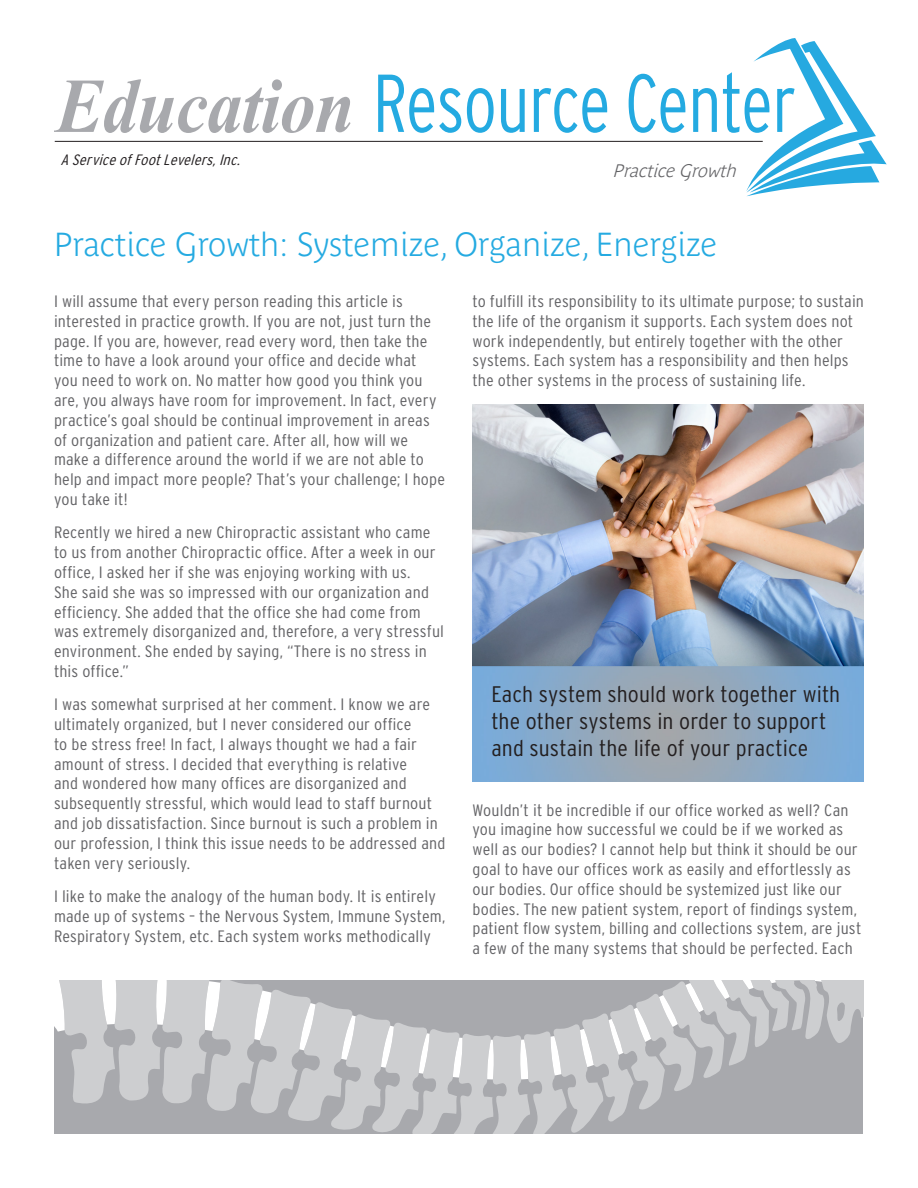
<style>
.page{position:relative;width:918px;height:1188px;background:#fff}
.page>*{position:absolute;margin:0;border:0;box-sizing:border-box;transform-origin:0 0}
.t1{font:300 condensed 81.9px "Interstate";letter-spacing:-.015em;color:#24aae1;scale:.91 1}
.t2{font:700 33px "Parisine Plus Std Clair";color:#25aae1}
.t3{font:300 condensed 22.5px/27px "Interstate";letter-spacing:.005em;color:#231f20;scale:1.09 1}
.t4{font:italic 700 18px "Parisine Plus Std Clair";color:#636366}
.t5{font:300 condensed 16.5px/19.8px "Interstate";letter-spacing:.01em;color:#636366;scale:1.09 1}
.t6{font:italic 300 condensed 15px "Interstate";color:#231f20;scale:1.09 1}
.s1{font-family:"Times New Roman";font-weight:700;font-style:italic;font-stretch:normal;font-size:77.55px;color:#a8a9ad}
</style>
<div class="page">
<svg style="left:55px;top:981px;width:808px;height:153px;background:#bdbec1"></svg>
<svg style="left:746px;top:38px;width:141px;height:158px"></svg>
<hr style="left:55px;top:141px;width:708px;height:1px;background:#231f20">
<img style="left:472px;top:405px;width:392px;height:376px">
<p class="t1" style="left:56px;top:57px;width:815px"><span class="s1">Education</span> Resource Center</p>
<p class="t6" style="left:60px;top:152px;width:170px">AServiceofFootLevelers,Inc.</p>
<p class="t4" style="left:613px;top:161px;width:130px">PracticeGrowth</p>
<p class="t2" style="left:54px;top:225px;width:665px">Practice Growth: Systemize, Organize, Energize</p>
<p class="t5" style="left:54px;top:291px;width:360px">I will assume that every person reading this article is interested in practice growth. If you are not, just turn the page. If you are, however, read every word, then take the time to have a look around your office and decide what<br>you need to work on. No matter how good you think you are, you always have room for improvement. In fact, every practice’s goal should be continual improvement in areas of organization and patient care. After all, how will we make a difference around the world if we are not able to help and impact more people? That’s your challenge; I hope you take it!</p>
<p class="t5" style="left:54px;top:523px;width:359px">Recently we hired a new Chiropractic assistant who came to us from another Chiropractic office. After a week in our office, I asked her if she was enjoying working with us.<br>She said she was so impressed with our organization and efficiency. She added that the office she had come from was extremely disorganized and, therefore, a very stressful environment. She ended by saying, “There is no stress in this office.”</p>
<p class="t5" style="left:54px;top:694px;width:361px">I was somewhat surprised at her comment. I know we are ultimately organized, but I never considered our office<br>to be stress free! In fact, I always thought we had a fair amount of stress. I decided that everything is relative<br>and wondered how many offices are disorganized and subsequently stressful, which would lead to staff burnout and job dissatisfaction. Since burnout is such a problem in our profession, I think this issue needs to be addressed and taken very seriously.</p>
<p class="t5" style="left:54px;top:886px;width:361px">I like to make the analogy of the human body. It is entirely made up of systems – the Nervous System, Immune System,<br>Respiratory System, etc. Each system works methodically</p>
<p class="t5" style="left:472px;top:291px;width:361px">to fulfill its responsibility to its ultimate purpose; to sustain the life of the organism it supports. Each system does not work independently, but entirely together with the other systems. Each system has a responsibility and then helps the other systems in the process of sustaining life.</p>
<p class="t3" style="left:491px;top:680px;width:322px">Each system should work together with the other systems in order to support and sustain the life of your practice</p>
<p class="t5" style="left:472px;top:800px;width:358px">Wouldn’t it be incredible if our office worked as well? Can you imagine how successful we could be if we worked as well as our bodies? I cannot help but think it should be our goal to have our offices work as easily and effortlessly as our bodies. Our office should be systemized just like our bodies. The new patient system, report of findings system, patient flow system, billing and collections system, are just a few of the many systems that should be perfected. Each</p>
</div>
